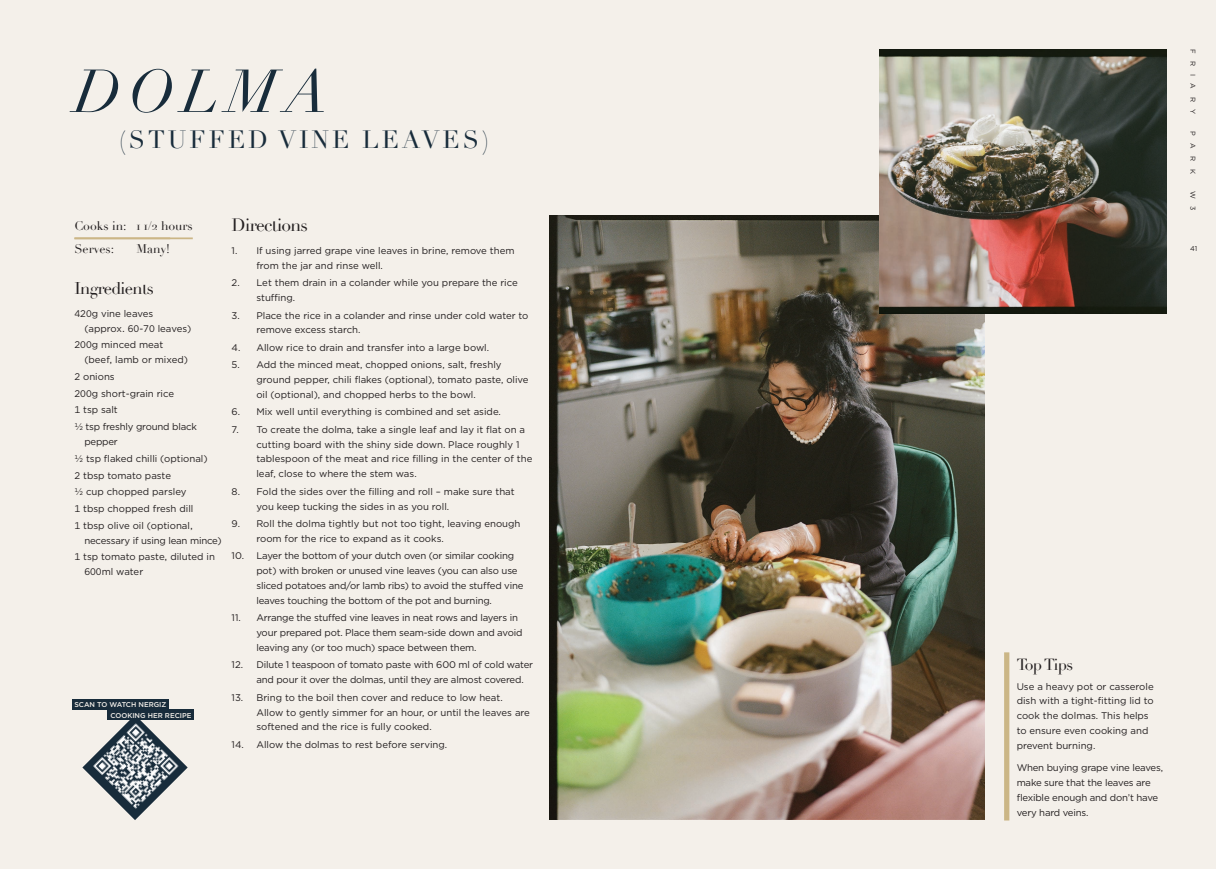
<style>
.page{position:relative;width:1216px;height:869px;background:#fff}
.page>*{position:absolute;margin:0;border:0;box-sizing:border-box;transform-origin:0 0}
.t1{font:italic 59.5px "Didot";letter-spacing:.12em;color:#182c3b}
.t2{font:24.5px "Didot";letter-spacing:.12em;color:#182c3b}
.t3{font:17.5px "Didot";letter-spacing:-.04em;color:#231f20}
.t4{font:16.62px "Didot";letter-spacing:-.04em;color:#231f20}
.t5{font:15.75px "Didot";letter-spacing:-.04em;color:#231f20}
.t6{font:12.25px/23.4px "Didot";color:#231f20}
.t7{font:9.62px/14.9px "Gotham";color:#231f20}
.t8{font:9.62px/14.9px "Gotham";letter-spacing:-.02em;color:#231f20}
.t9{font:500 7px "Gotham";color:#f4f0ea}
.t10{font:7px "Gotham";letter-spacing:1.08em;color:#231f20}
</style>
<div class="page">
<div style="left:658px;top:0;width:557px;height:868px;background:#f4f0ea"></div>
<div style="left:0;top:0;width:658px;height:868px;background:#f4f0ea"></div>
<div style="left:1004px;top:652px;width:5px;height:168px;background:#cbb686"></div>
<hr style="left:74px;top:237px;width:119px;height:2px;background:#cbb686">
<img style="left:549px;top:215px;width:435px;height:604px">
<img style="left:879px;top:49px;width:287px;height:264px">
<div style="left:108px;top:709px;width:86px;height:11px;background:#182c3b"></div>
<div style="left:72px;top:698px;width:97px;height:11px;background:#182c3b"></div>
<img style="left:82px;top:713px;width:106px;height:106px">
<h1 class="t1" style="left:74px;top:55px;width:255px">DOLMA</h1>
<h2 class="t2" style="left:119px;top:125px;width:371px">(STUFFED VINE LEAVES)</h2>
<p class="t6" style="left:74px;top:214px;width:120px">Cooks in: 1 1/2 hours<br>Serves:</p>
<p class="t6" style="left:136px;top:237px;width:35px">Many!</p>
<h3 class="t4" style="left:74px;top:278px;width:81px">Ingredients</h3>
<p class="t7" style="left:84px;top:305px;width:108px;text-indent:-10px">420g vine leaves (approx. 60-70 leaves)</p>
<p class="t7" style="left:84px;top:337px;width:105px;text-indent:-10px">200g minced meat (beef, lamb or mixed)</p>
<p class="t7" style="left:74px;top:368px;width:124px;line-height:16.7px">2 onions<br>200g short-grain rice<br>1 tsp salt<br>½ tsp freshly ground black</p>
<p class="t7" style="left:74px;top:433px;width:135px;line-height:16.7px;text-indent:10px">pepper<br>½ tsp flaked chilli (optional)<br>2 tbsp tomato paste<br>½ cup chopped parsley<br>1 tbsp chopped fresh dill<br>1 tbsp olive oil (optional,</p>
<p class="t8" style="left:74px;top:531px;width:149px;line-height:16.7px;text-indent:10px">necessary if using lean mince)<br>1 tsp tomato paste, diluted in</p>
<p class="t7" style="left:84px;top:564px;width:60px">600ml water</p>
<p class="t9" style="left:74px;top:700px;width:93px">SCAN TO WATCH NERGIZ</p>
<p class="t9" style="left:110px;top:710px;width:83px">COOKING HER RECIPE</p>
<h3 class="t3" style="left:231px;top:214px;width:78px">Directions</h3>
<p class="t7" style="left:256px;top:243px;width:260px;text-indent:-25px">1. If using jarred grape vine leaves in brine, remove them from the jar and rinse well.</p>
<p class="t7" style="left:256px;top:275px;width:263px;text-indent:-25px">2. Let them drain in a colander while you prepare the rice stuffing.</p>
<p class="t7" style="left:256px;top:307px;width:273px;text-indent:-25px">3. Place the rice in a colander and rinse under cold water to remove excess starch.</p>
<p class="t7" style="left:231px;top:339px;width:259px">4. Allow rice to drain and transfer into a large bowl.</p>
<p class="t7" style="left:256px;top:357px;width:274px;text-indent:-25px">5. Add the minced meat, chopped onions, salt, freshly ground pepper, chili flakes (optional), tomato paste, olive oil (optional), and chopped herbs to the bowl.</p>
<p class="t7" style="left:231px;top:404px;width:271px">6. Mix well until everything is combined and set aside.</p>
<p class="t7" style="left:256px;top:421px;width:277px;text-indent:-25px">7. To create the dolma, take a single leaf and lay it flat on a cutting board with the shiny side down. Place roughly 1 tablespoon of the meat and rice filling in the center of the leaf, close to where the stem was.</p>
<p class="t7" style="left:256px;top:483px;width:260px;text-indent:-25px">8. Fold the sides over the filling and roll – make sure that you keep tucking the sides in as you roll.</p>
<p class="t7" style="left:256px;top:515px;width:265px;text-indent:-25px">9. Roll the dolma tightly but not too tight, leaving enough room for the rice to expand as it cooks.</p>
<p class="t8" style="left:256px;top:548px;width:268px;text-indent:-25px">10. Layer the bottom of your dutch oven (or similar cooking pot) with broken or unused vine leaves (you can also use sliced potatoes and/or lamb ribs) to avoid the stuffed vine leaves touching the bottom of the pot and burning.</p>
<p class="t8" style="left:256px;top:610px;width:267px;text-indent:-25px">11. Arrange the stuffed vine leaves in neat rows and layers in your prepared pot. Place them seam-side down and avoid leaving any (or too much) space between them.</p>
<p class="t8" style="left:256px;top:657px;width:278px;text-indent:-25px">12. Dilute 1 teaspoon of tomato paste with 600 ml of cold water and pour it over the dolmas, until they are almost covered.</p>
<p class="t7" style="left:256px;top:689px;width:275px;text-indent:-25px">13. Bring to the boil then cover and reduce to low heat.<br>Allow to gently simmer for an hour, or until the leaves are softened and the rice is fully cooked.</p>
<p class="t7" style="left:231px;top:736px;width:217px">14. Allow the dolmas to rest before serving.</p>
<p class="t10" style="left:1197px;top:49px;width:66px;rotate:90deg">FRIARY</p>
<p class="t10" style="left:1197px;top:131px;width:44px;rotate:90deg">PARK</p>
<p class="t10" style="left:1197px;top:191px;width:21px;rotate:90deg">W 3</p>
<p class="t10" style="left:1189px;top:244px;width:9px">41</p>
<h3 class="t5" style="left:1016px;top:654px;width:58px">Top Tips</h3>
<p class="t7" style="left:1016px;top:678px;width:139px">Use a heavy pot or casserole dish with a tight-fitting lid to cook the dolmas. This helps to ensure even cooking and prevent burning.</p>
<p class="t8" style="left:1016px;top:760px;width:148px">When buying grape vine leaves, make sure that the leaves are flexible enough and don’t have very hard veins.</p>
</div>
